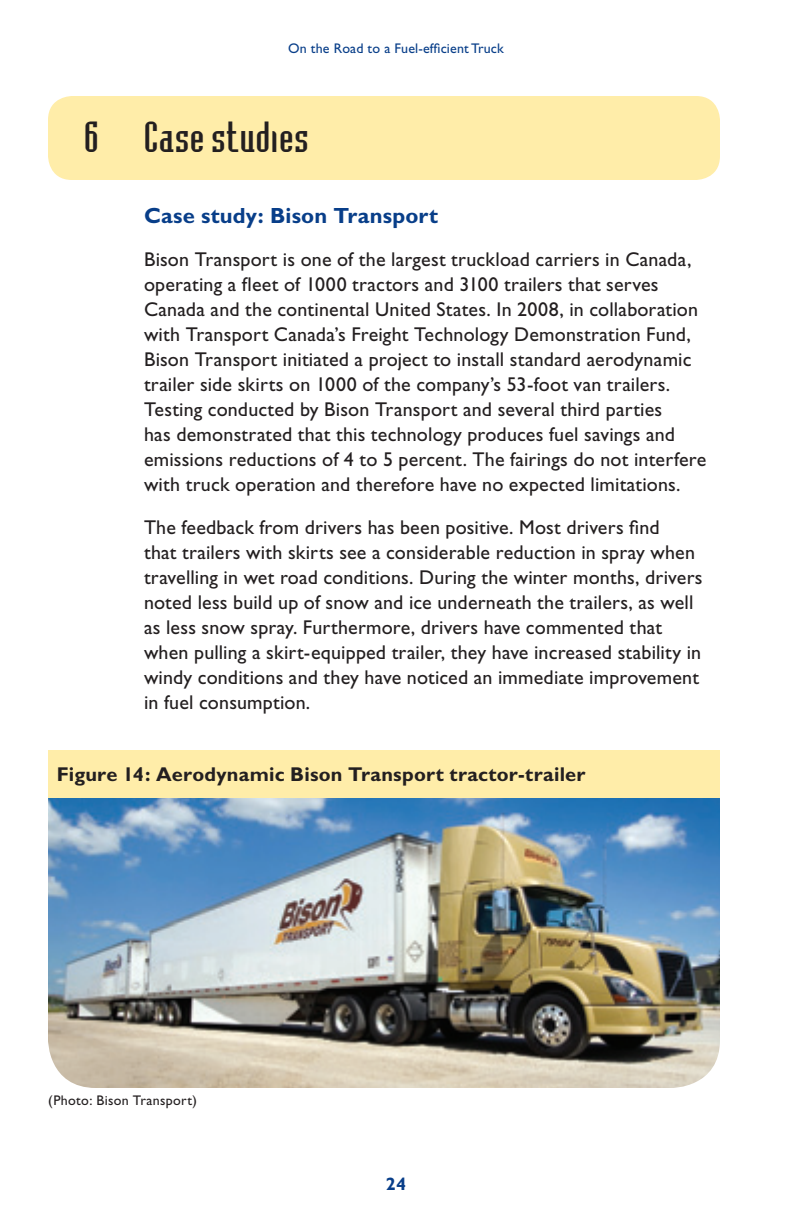
<style>
.page{position:relative;width:792px;height:1224px;background:#fff}
.page>*{position:absolute;margin:0;border:0;box-sizing:border-box;transform-origin:0 0}
.t1{font:40px "Badloc";letter-spacing:.03em;color:#231f20}
.t2{font:700 22px "Gill Sans";letter-spacing:.01em;color:#083e89}
.t3{font:20px/25px "Gill Sans";letter-spacing:.01em;color:#231f20}
.t4{font:700 20px "Gill Sans";letter-spacing:.01em;color:#231f20}
.t5{font:700 18px "Gill Sans";color:#083e89}
.t6{font:14px "Gill Sans";letter-spacing:.01em;color:#083e89}
.t7{font:14px "Gill Sans";letter-spacing:.02em;color:#231f20}
</style>
<div class="page">
<div style="left:48px;top:96px;width:672px;height:84px;background:#ffeda9;border-radius:24px"></div>
<img style="left:48px;top:752px;width:672px;height:336px;border-radius:48px">
<div style="left:48px;top:750px;width:672px;height:48px;background:#ffeda9"></div>
<p class="t6" style="left:288px;top:43px;width:217px">On the Road to a Fuel-efficient Truck</p>
<h1 class="t1" style="left:84px;top:122px;width:226px">6 Case studies</h1>
<p class="t2" style="left:144px;top:208px;width:296px">Case study: Bison Transport</p>
<p class="t3" style="left:144px;top:249px;width:564px">Bison Transport is one of the largest truckload carriers in Canada, operating a fleet of 1000 tractors and 3100 trailers that serves Canada and the continental United States. In 2008, in collaboration with Transport Canada’s Freight Technology Demonstration Fund, Bison Transport initiated a project to install standard aerodynamic trailer side skirts on 1000 of the company’s 53-foot van trailers.<br>Testing conducted by Bison Transport and several third parties<br>has demonstrated that this technology produces fuel savings and emissions reductions of 4 to 5 percent. The fairings do not interfere with truck operation and therefore have no expected limitations.</p>
<p class="t3" style="left:144px;top:517px;width:560px">The feedback from drivers has been positive. Most drivers find<br>that trailers with skirts see a considerable reduction in spray when travelling in wet road conditions. During the winter months, drivers noted less build up of snow and ice underneath the trailers, as well as less snow spray. Furthermore, drivers have commented that when pulling a skirt-equipped trailer, they have increased stability in windy conditions and they have noticed an immediate improvement in fuel consumption.</p>
<p class="t4" style="left:57px;top:768px;width:530px">Figure 14: Aerodynamic Bison Transport tractor-trailer</p>
<p class="t7" style="left:48px;top:1096px;width:151px">(Photo: Bison Transport)</p>
<p class="t5" style="left:386px;top:1178px;width:22px">24</p>
</div>
